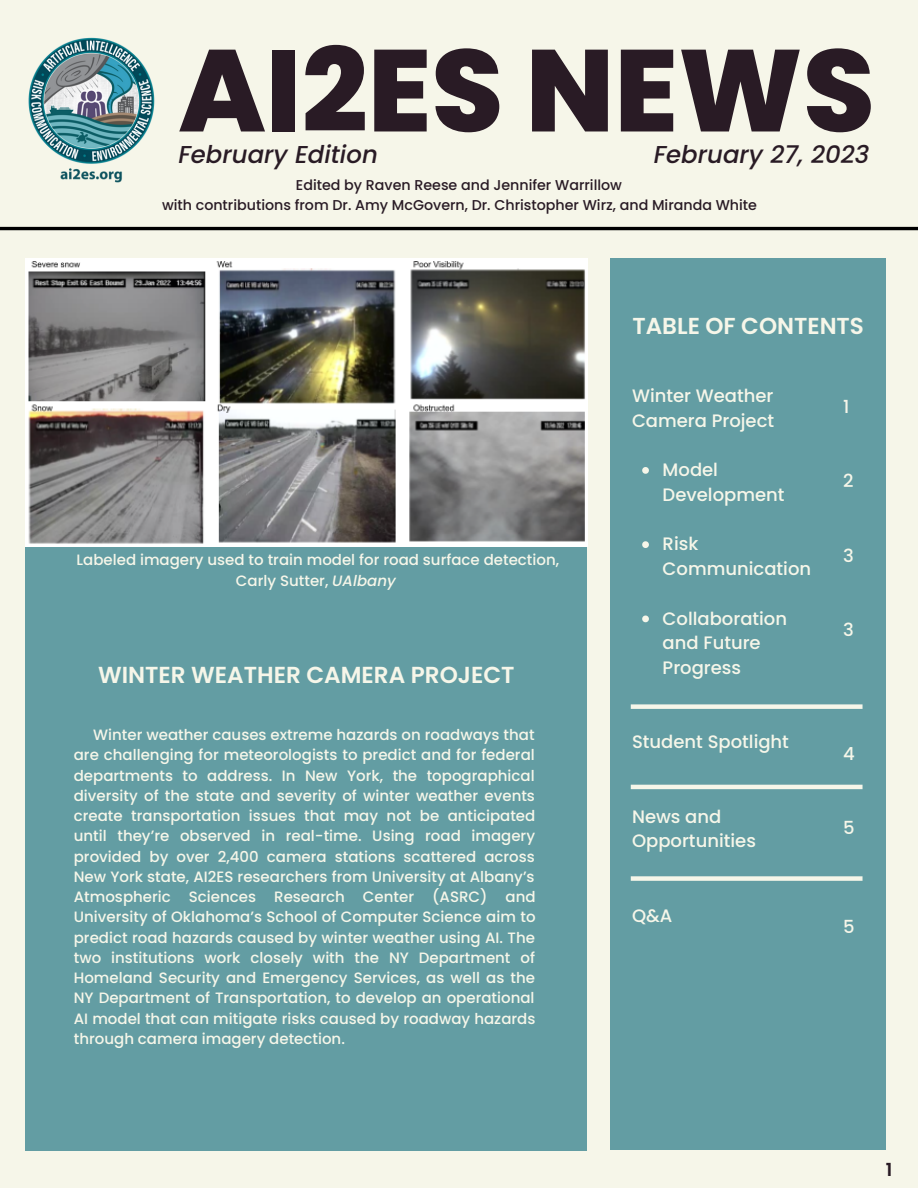
<style>
.page{position:relative;width:918px;height:1188px;background:#f6f6e9}
.page>*{position:absolute;margin:0;border:0;box-sizing:border-box;transform-origin:0 0}
.t1{font:800 116.1px "Poppins";color:#291b25}
.t2{font:italic 500 24.45px "Poppins";color:#291b25}
.t3{font:600 23.1px "Poppins";color:#f6f6e9}
.t4{font:500 18px/24.8px "Poppins";color:#f6f6e9}
.t5{font:600 18px "Poppins";color:#291b25}
.t6{font:500 15px/20.2px "Poppins";color:#f6f6e9;text-align:justify}
.t7{font:500 14.25px/19.4px "Poppins";color:#291b25;text-align:center}
.s1{font-style:italic}
</style>
<div class="page">
<div style="left:26px;top:258px;width:561px;height:892px;background:#639da3"></div>
<div style="left:611px;top:879px;width:275px;height:271px;background:#639da3"></div>
<div style="left:611px;top:258px;width:275px;height:626px;background:#639da3"></div>
<hr style="left:0;top:227px;width:918px;height:3px;background:#000">
<img style="left:28px;top:37px;width:127px;height:146px">
<img style="left:26px;top:258px;width:561px;height:288px">
<svg style="left:642px;top:467px;width:7px;height:7px"></svg>
<svg style="left:642px;top:541px;width:7px;height:7px"></svg>
<svg style="left:642px;top:616px;width:7px;height:6px"></svg>
<div style="left:631px;top:876px;width:232px;height:5px;background:#f6f6e9"></div>
<hr style="left:631px;top:785px;width:232px;height:4px;background:#f6f6e9">
<div style="left:631px;top:704px;width:232px;height:5px;background:#f6f6e9"></div>
<h1 class="t1" style="left:178px;top:10px;width:698px">AI2ES NEWS</h1>
<h2 class="t2" style="left:178px;top:138px;width:201px">February Edition</h2>
<h2 class="t2" style="left:654px;top:138px;width:217px">February 27, 2023</h2>
<p class="t7" style="left:162px;top:176px;width:596px">Edited by Raven Reese and Jennifer Warrillow<br>with contributions from Dr. Amy McGovern, Dr. Christopher Wirz, and Miranda White</p>
<h3 class="t3" style="left:632px;top:310px;width:233px">TABLE OF CONTENTS</h3>
<p class="t6" style="left:77px;top:550px;width:484px;text-align:center">Labeled imagery used to train model for road surface detection,<br>Carly Sutter, <span class="s1">UAlbany</span></p>
<h3 class="t3" style="left:98px;top:659px;width:418px">WINTER WEATHER CAMERA PROJECT</h3>
<p class="t6" style="left:74px;top:725px;width:463px;text-indent:19px">Winter weather causes extreme hazards on roadways that are challenging for meteorologists to predict and for federal departments to address. In New York, the topographical diversity of the state and severity of winter weather events create transportation issues that may not be anticipated until they’re observed in real-time. Using road imagery provided by over 2,400 camera stations scattered across New York state, AI2ES researchers from University at Albany’s Atmospheric Sciences Research Center (ASRC) and University of Oklahoma’s School of Computer Science aim to predict road hazards caused by winter weather using AI. The two institutions work closely with the NY Department of Homeland Security and Emergency Services, as well as the NY Department of Transportation, to develop an operational AI model that can mitigate risks caused by roadway hazards through camera imagery detection.</p>
<p class="t4" style="left:632px;top:383px;width:144px">Winter Weather<br>Camera Project</p>
<p class="t4" style="left:663px;top:457px;width:123px">Model<br>Development</p>
<p class="t4" style="left:663px;top:532px;width:150px">Risk<br>Communication</p>
<p class="t4" style="left:663px;top:606px;width:126px">Collaboration and Future<br>Progress</p>
<p class="t4" style="left:632px;top:730px;width:158px">Student Spotlight</p>
<p class="t4" style="left:632px;top:804px;width:125px">News and<br>Opportunities</p>
<p class="t4" style="left:632px;top:903px;width:42px">Q&amp;A</p>
<p class="t4" style="left:843px;top:394px;width:8px">1</p>
<p class="t4" style="left:843px;top:469px;width:12px">2</p>
<p class="t4" style="left:843px;top:543px;width:12px">3</p>
<p class="t4" style="left:843px;top:617px;width:12px">3</p>
<p class="t4" style="left:843px;top:741px;width:13px">4</p>
<p class="t4" style="left:843px;top:815px;width:13px">5</p>
<p class="t4" style="left:843px;top:914px;width:13px">5</p>
<p class="t5" style="left:886px;top:1157px;width:8px">1</p>
</div>
